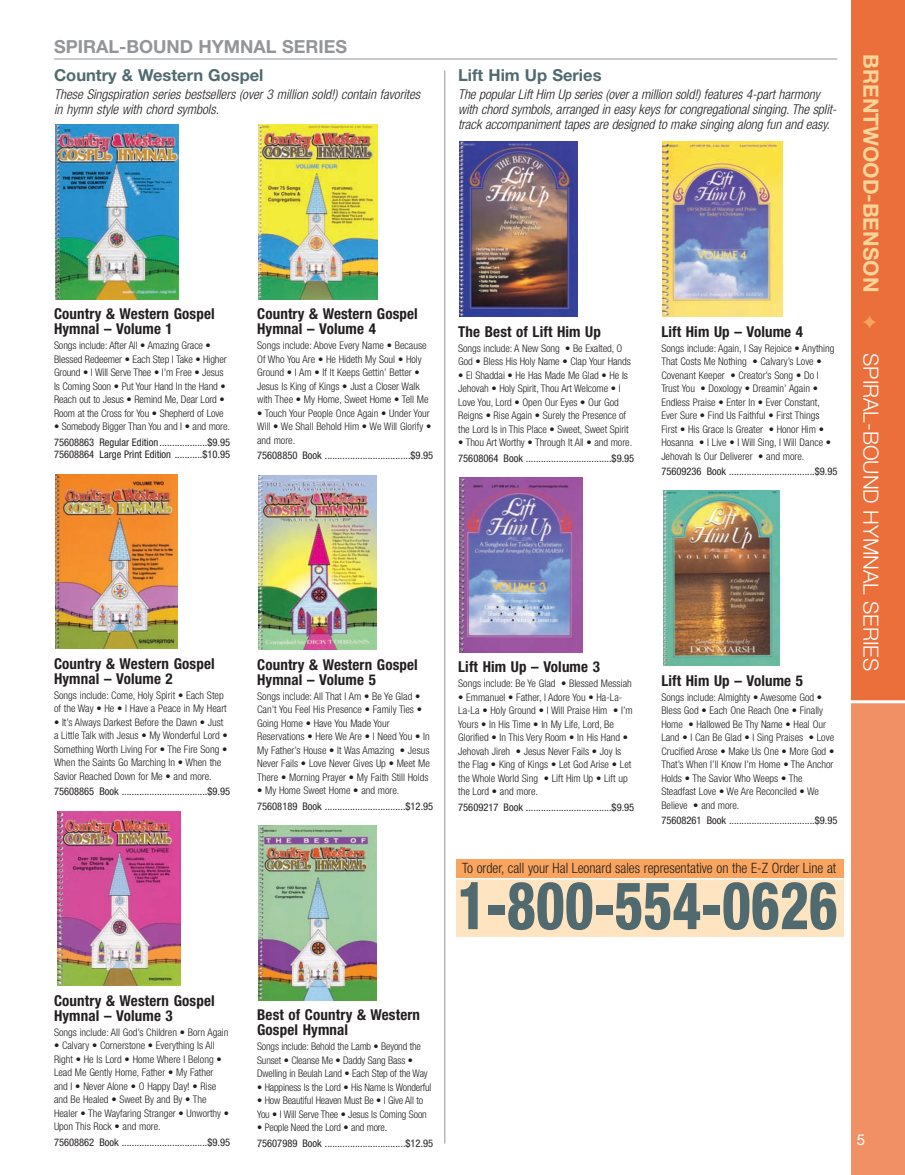
<style>
.page{position:relative;width:905px;height:1175px;background:#fff}
.page>*{position:absolute;margin:0;border:0;box-sizing:border-box;transform-origin:0 0}
.t1{font:800 condensed 66.3px "Helvetica Neue";color:#506a70;scale:.84 1}
.t2{font:300 21px "Helvetica Neue";color:#fff}
.t3{font:700 18px "Helvetica Neue";color:#939598}
.t4{font:700 16.5px "Helvetica Neue";color:#506a70}
.t5{font:700 condensed 15px/15px "Helvetica Neue";letter-spacing:.01em;color:#231f20}
.t6{font:15px "Helvetica Neue";color:#fff}
.t7{font:300 condensed 14.25px "Helvetica Neue";color:#231f20}
.t8{font:italic 300 condensed 13.5px/15px "Helvetica Neue";letter-spacing:-.005em;color:#231f20}
.t9{font:300 condensed 10.5px/13.5px "Helvetica Neue";color:#231f20}
.t10{font:condensed 10.5px/12.5px "Helvetica Neue";color:#231f20}
.s1{font-weight:700;color:#fdd59a}
.s2{color:#f9a55f}
</style>
<div class="page">
<div style="left:850px;top:0;width:54px;height:716px;background:#ea6f3b"></div>
<div style="left:850px;top:702px;width:54px;height:472px;background:#f09064"></div>
<hr style="left:849px;top:700px;width:55px;height:3px;background:#fff">
<img style="left:259px;top:825px;width:117px;height:175px">
<img style="left:259px;top:475px;width:117px;height:175px">
<img style="left:259px;top:125px;width:118px;height:174px">
<img style="left:58px;top:811px;width:122px;height:174px">
<img style="left:56px;top:474px;width:121px;height:175px">
<img style="left:56px;top:125px;width:122px;height:174px">
<img style="left:663px;top:491px;width:117px;height:174px">
<img style="left:662px;top:142px;width:120px;height:175px">
<img style="left:459px;top:477px;width:123px;height:175px">
<img style="left:459px;top:142px;width:118px;height:175px">
<hr style="left:54px;top:59px;width:783px;height:1px;background:#939598">
<hr style="left:444px;top:70px;width:1px;height:1073px;background:#939598">
<div style="left:456px;top:859px;width:387px;height:78px;background:#f9a55f"></div>
<div style="left:456px;top:879px;width:387px;height:58px;background:#fee4c0"></div>
<hr style="left:456px;top:878px;width:387px;height:1px;background:#fff">
<h3 class="t3" style="left:54px;top:40px;width:294px">SPIRAL-BOUND HYMNAL SERIES</h3>
<h3 class="t4" style="left:54px;top:69px;width:211px">Country &amp; Western Gospel</h3>
<p class="t8" style="left:54px;top:88px;width:370px">These Singspiration series bestsellers (over 3 million sold!) contain favorites in hymn style with chord symbols.</p>
<h3 class="t4" style="left:458px;top:69px;width:145px">Lift Him Up Series</h3>
<p class="t8" style="left:458px;top:88px;width:382px">The popular Lift Him Up series (over a million sold!) features 4-part harmony with chord symbols, arranged in easy keys for congregational singing. The split&shy;track accompaniment tapes are designed to make singing along fun and easy.</p>
<h3 class="t5" style="left:54px;top:308px;width:162px">Country &amp; Western Gospel<br>Hymnal – Volume 1</h3>
<p class="t9" style="left:54px;top:340px;width:174px">Songs include: After All • Amazing Grace • Blessed Redeemer • Each Step I Take • Higher Ground • I Will Serve Thee • I’m Free • Jesus Is Coming Soon • Put Your Hand In the Hand • Reach out to Jesus • Remind Me, Dear Lord • Room at the Cross for You • Shepherd of Love</p>
<p class="t9" style="left:54px;top:421px;width:177px">• Somebody Bigger Than You and I • and more.</p>
<p class="t10" style="left:54px;top:437px;width:178px">75608863 Regular Edition ...................$9.95<br>75608864 Large Print Edition ...........$10.95</p>
<h3 class="t5" style="left:257px;top:308px;width:162px">Country &amp; Western Gospel<br>Hymnal – Volume 4</h3>
<p class="t9" style="left:257px;top:340px;width:173px">Songs include: Above Every Name • Because Of Who You Are • He Hideth My Soul • Holy Ground • I Am • If It Keeps Gettin’ Better • Jesus Is King of Kings • Just a Closer Walk with Thee • My Home, Sweet Home • Tell Me</p>
<p class="t9" style="left:257px;top:407px;width:176px">• Touch Your People Once Again • Under Your<br>Will • We Shall Behold Him • We Will Glorify • and more.</p>
<p class="t10" style="left:257px;top:450px;width:178px">75608850 Book ..................................$9.95</p>
<h3 class="t5" style="left:458px;top:325px;width:144px">The Best of Lift Him Up</h3>
<p class="t9" style="left:458px;top:342px;width:174px">Songs include: A New Song • Be Exalted, O<br>God • Bless His Holy Name • Clap Your Hands</p>
<p class="t9" style="left:458px;top:369px;width:172px">• El Shaddai • He Has Made Me Glad • He Is Jehovah • Holy Spirit, Thou Art Welcome • I Love You, Lord • Open Our Eyes • Our God Reigns • Rise Again • Surely the Presence of the Lord Is in This Place • Sweet, Sweet Spirit</p>
<p class="t9" style="left:458px;top:436px;width:175px">• Thou Art Worthy • Through It All • and more.</p>
<p class="t10" style="left:458px;top:452px;width:178px">75608064 Book ..................................$9.95</p>
<h3 class="t5" style="left:661px;top:325px;width:143px">Lift Him Up – Volume 4</h3>
<p class="t9" style="left:661px;top:342px;width:175px">Songs include: Again, I Say Rejoice • Anything That Costs Me Nothing • Calvary’s Love • Covenant Keeper • Creator’s Song • Do I Trust You • Doxology • Dreamin’ Again • Endless Praise • Enter In • Ever Constant, Ever Sure • Find Us Faithful • First Things First • His Grace Is Greater • Honor Him • Hosanna • I Live • I Will Sing, I Will Dance • Jehovah Is Our Deliverer • and more.</p>
<p class="t10" style="left:661px;top:466px;width:178px">75609236 Book ..................................$9.95</p>
<h3 class="t5" style="left:54px;top:657px;width:162px">Country &amp; Western Gospel<br>Hymnal – Volume 2</h3>
<p class="t9" style="left:54px;top:689px;width:174px">Songs include: Come, Holy Spirit • Each Step of the Way • He • I Have a Peace in My Heart</p>
<p class="t9" style="left:54px;top:716px;width:175px">• It’s Always Darkest Before the Dawn • Just a Little Talk with Jesus • My Wonderful Lord • Something Worth Living For • The Fire Song • When the Saints Go Marching In • When the Savior Reached Down for Me • and more.</p>
<p class="t10" style="left:54px;top:786px;width:178px">75608865 Book ..................................$9.95</p>
<h3 class="t5" style="left:257px;top:658px;width:162px">Country &amp; Western Gospel<br>Hymnal – Volume 5</h3>
<p class="t9" style="left:257px;top:690px;width:174px">Songs include: All That I Am • Be Ye Glad • Can’t You Feel His Presence • Family Ties • Going Home • Have You Made Your Reservations • Here We Are • I Need You • In My Father’s House • It Was Amazing • Jesus Never Fails • Love Never Gives Up • Meet Me There • Morning Prayer • My Faith Still Holds</p>
<p class="t9" style="left:257px;top:785px;width:144px">• My Home Sweet Home • and more.</p>
<p class="t10" style="left:257px;top:801px;width:178px">75608189 Book ................................$12.95</p>
<h3 class="t5" style="left:458px;top:660px;width:143px">Lift Him Up – Volume 3</h3>
<p class="t9" style="left:458px;top:677px;width:175px">Songs include: Be Ye Glad • Blessed Messiah</p>
<p class="t9" style="left:458px;top:691px;width:176px">• Emmanuel • Father, I Adore You • Ha-La-La-La • Holy Ground • I Will Praise Him • I’m Yours • In His Time • In My Life, Lord, Be Glorified • In This Very Room • In His Hand • Jehovah Jireh • Jesus Never Fails • Joy Is the Flag • King of Kings • Let God Arise • Let the Whole World Sing • Lift Him Up • Lift up the Lord • and more.</p>
<p class="t10" style="left:458px;top:801px;width:178px">75609217 Book ..................................$9.95</p>
<h3 class="t5" style="left:661px;top:674px;width:143px">Lift Him Up – Volume 5</h3>
<p class="t9" style="left:661px;top:691px;width:174px">Songs include: Almighty • Awesome God • Bless God • Each One Reach One • Finally Home • Hallowed Be Thy Name • Heal Our Land • I Can Be Glad • I Sing Praises • Love Crucified Arose • Make Us One • More God • That’s When I’ll Know I’m Home • The Anchor Holds • The Savior Who Weeps • The Steadfast Love • We Are Reconciled • We Believe • and more.</p>
<p class="t10" style="left:661px;top:815px;width:178px">75608261 Book ..................................$9.95</p>
<h3 class="t7" style="left:462px;top:863px;width:375px">To order, call your Hal Leonard sales representative on the E-Z Order Line at</h3>
<h1 class="t1" style="left:457px;top:881px;width:454px">1-800-554-0626</h1>
<h2 class="t2" style="left:878px;top:54px;width:618px;rotate:90deg"><span class="s1">BRENTWOOD-BENSON</span> <span class="s2">✦</span> SPIRAL-BOUND HYMNAL SERIES</h2>
<h3 class="t5" style="left:54px;top:994px;width:162px">Country &amp; Western Gospel<br>Hymnal – Volume 3</h3>
<p class="t9" style="left:54px;top:1026px;width:176px">Songs include: All God’s Children • Born Again</p>
<p class="t9" style="left:54px;top:1039px;width:177px">• Calvary • Cornerstone • Everything Is All Right • He Is Lord • Home Where I Belong • Lead Me Gently Home, Father • My Father and I • Never Alone • O Happy Day! • Rise and Be Healed • Sweet By and By • The Healer • The Wayfaring Stranger • Unworthy • Upon This Rock • and more.</p>
<p class="t10" style="left:54px;top:1136px;width:178px">75608862 Book ..................................$9.95</p>
<h3 class="t5" style="left:257px;top:1008px;width:164px">Best of Country &amp; Western<br>Gospel Hymnal</h3>
<p class="t9" style="left:257px;top:1040px;width:172px">Songs include: Behold the Lamb • Beyond the<br>Sunset • Cleanse Me • Daddy Sang Bass •<br>Dwelling in Beulah Land • Each Step of the Way</p>
<p class="t9" style="left:257px;top:1081px;width:176px">• Happiness Is the Lord • His Name Is Wonderful</p>
<p class="t9" style="left:257px;top:1094px;width:171px">• How Beautiful Heaven Must Be • I Give All to<br>You • I Will Serve Thee • Jesus Is Coming Soon</p>
<p class="t9" style="left:257px;top:1121px;width:132px">• People Need the Lord • and more.</p>
<p class="t10" style="left:257px;top:1137px;width:178px">75607989 Book ................................$12.95</p>
<h3 class="t6" style="left:856px;top:1134px;width:10px">5</h3>
</div>
